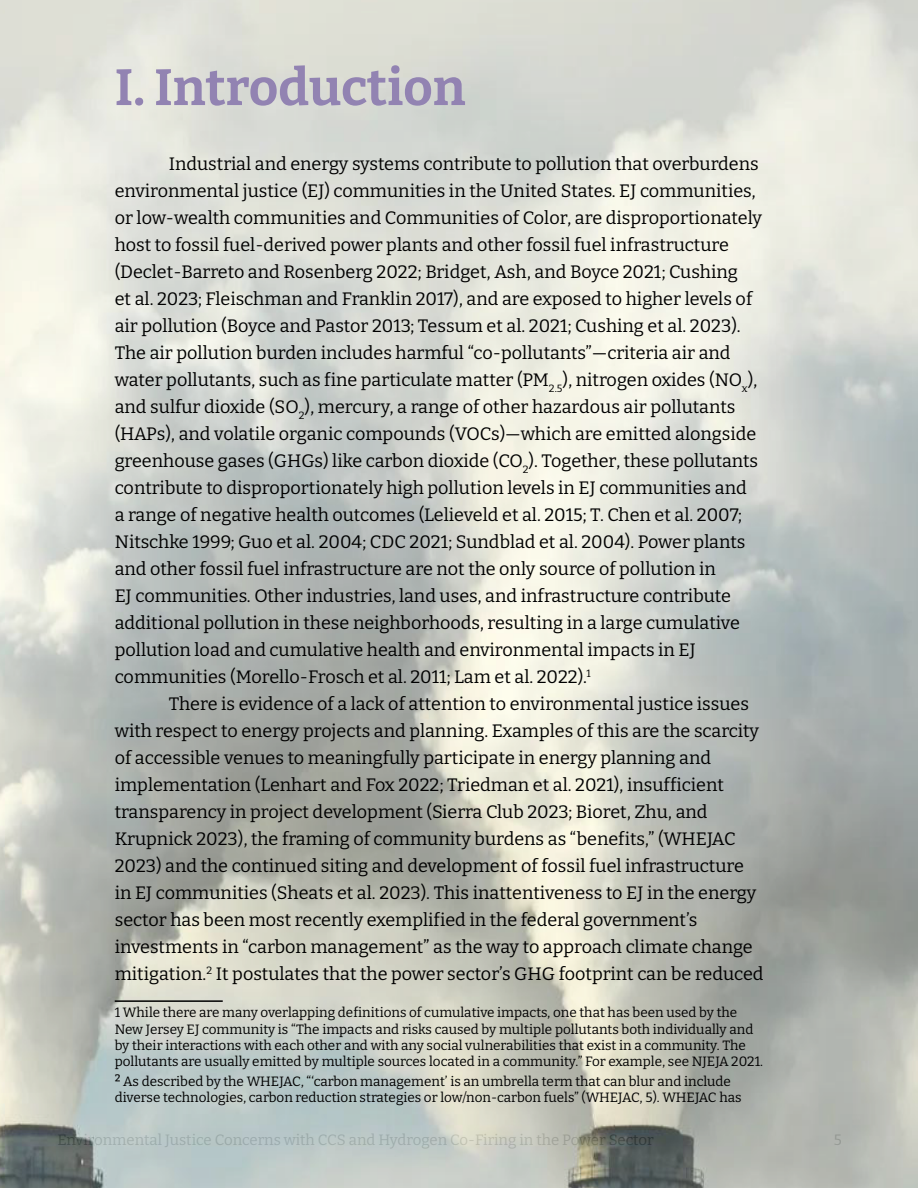
<style>
.page{position:relative;width:918px;height:1188px;background:#fff}
.page>*{position:absolute;margin:0;border:0;box-sizing:border-box;transform-origin:0 0}
.t1{font:700 51px "Bitter";color:#9283b2}
.t2{font:18px/27px "Bitter";color:#000}
.t3{font:15px "Bitter";color:#8f9191}
.t4{font:13.5px/16.2px "Bitter";color:#000}
.s1{font-size:16.5px}
</style>
<div class="page">
<img style="left:0;top:0;width:918px;height:1188px">
<hr style="left:115px;top:1000px;width:108px;height:2px;background:#000">
<h1 class="t1" style="left:115px;top:46px;width:352px">I. Introduction</h1>
<p class="t2" style="left:115px;top:149px;width:649px;text-indent:54px">Industrial and energy systems contribute to pollution that overburdens environmental justice (EJ) communities in the United States. EJ communities, or low-wealth communities and Communities of Color, are disproportionately host to fossil fuel-derived power plants and other fossil fuel infrastructure (Declet-Barreto and Rosenberg 2022; Bridget, Ash, and Boyce 2021; Cushing<br>et al. 2023; Fleischman and Franklin 2017), and are exposed to higher levels of air pollution (Boyce and Pastor 2013; Tessum et al. 2021; Cushing et al. 2023).<br>The air pollution burden includes harmful “co-pollutants”—criteria air and water pollutants, such as fine particulate matter (PM<sub>2.5</sub>), nitrogen oxides (NO<sub>x</sub>), and sulfur dioxide (SO<sub>2</sub>), mercury, a range of other hazardous air pollutants (HAPs), and volatile organic compounds (VOCs)—which are emitted alongside greenhouse gases (GHGs) like carbon dioxide (CO<sub>2</sub>). Together, these pollutants contribute to disproportionately high pollution levels in EJ communities and<br>a range of negative health outcomes (Lelieveld et al. 2015; T. Chen et al. 2007; Nitschke 1999; Guo et al. 2004; CDC 2021; Sundblad et al. 2004). Power plants and other fossil fuel infrastructure are not the only source of pollution in<br>EJ communities. Other industries, land uses, and infrastructure contribute additional pollution in these neighborhoods, resulting in a large cumulative pollution load and cumulative health and environmental impacts in EJ communities (Morello-Frosch et al. 2011; Lam et al. 2022).<sup>1</sup></p>
<p class="t2" style="left:115px;top:689px;width:650px;text-indent:54px">There is evidence of a lack of attention to environmental justice issues with respect to energy projects and planning. Examples of this are the scarcity of accessible venues to meaningfully participate in energy planning and implementation (Lenhart and Fox 2022; Triedman et al. 2021), insufficient transparency in project development (Sierra Club 2023; Bioret, Zhu, and Krupnick 2023), the framing of community burdens as “benefits,” (WHEJAC 2023) and the continued siting and development of fossil fuel infrastructure in EJ communities (Sheats et al. 2023). This inattentiveness to EJ in the energy sector has been most recently exemplified in the federal government’s investments in “carbon management” as the way to approach climate change mitigation.<sup>2</sup> It postulates that the power sector’s GHG footprint can be reduced</p>
<p class="t4" style="left:115px;top:1004px;width:650px">1 While there are many overlapping definitions of cumulative impacts, one that has been used by the New Jersey EJ community is “The impacts and risks caused by multiple pollutants both individually and by their interactions with each other and with any social vulnerabilities that exist in a community. The pollutants are usually emitted by multiple sources located in a community.” For example, see NJEJA 2021.</p>
<p class="t4" style="left:115px;top:1072px;width:628px"><span class="s1">2</span> As described by the WHEJAC, “‘carbon management’ is an umbrella term that can blur and include diverse technologies, carbon reduction strategies or low/non-carbon fuels” (WHEJAC, 5). WHEJAC has</p>
<p class="t3" style="left:57px;top:1129px;width:598px">Environmental Justice Concerns with CCS and Hydrogen Co-Firing in the Power Sector</p>
<p class="t3" style="left:834px;top:1129px;width:10px">5</p>
</div>
